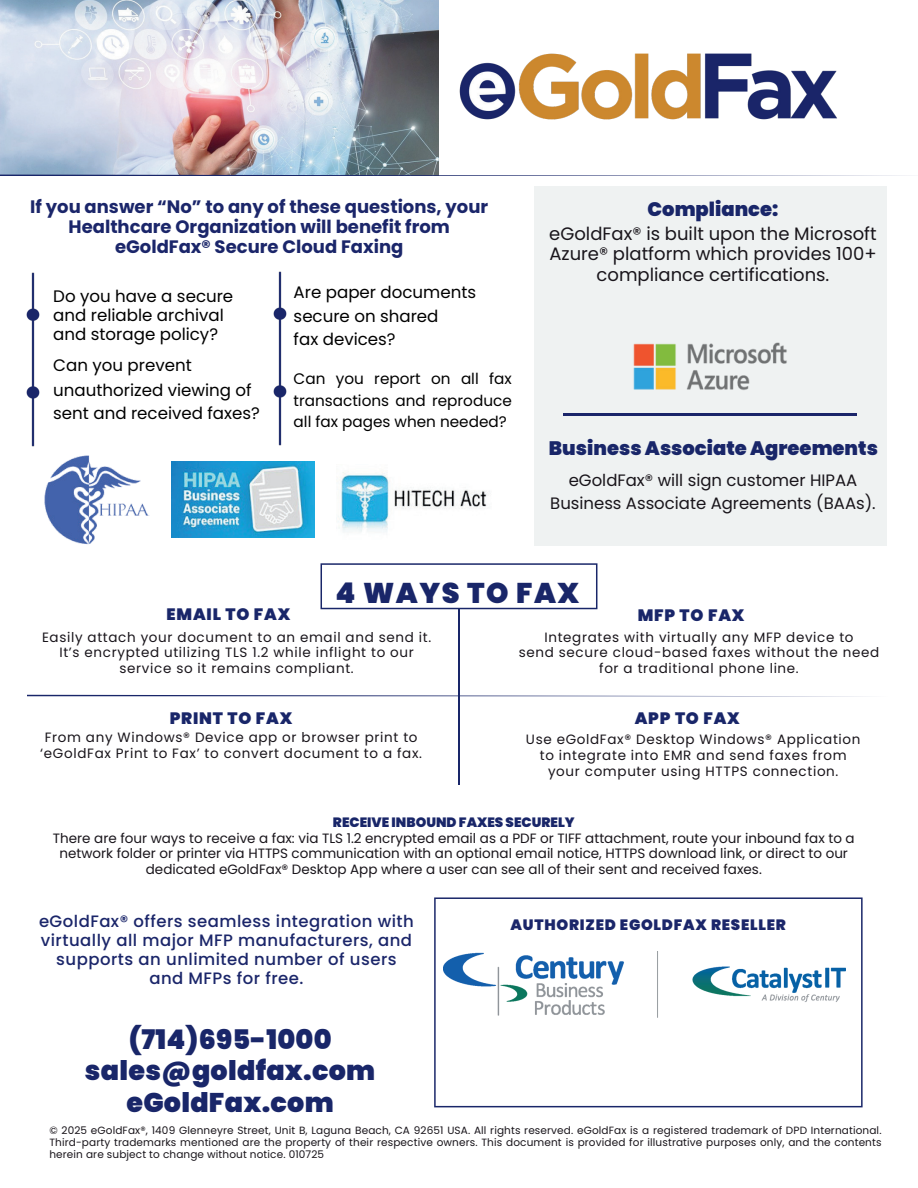
<style>
.page{position:relative;width:918px;height:1188px;background:#fff}
.page>*{position:absolute;margin:0;border:0;box-sizing:border-box;transform-origin:0 0}
.t1{font:900 28.5px "Poppins";letter-spacing:.05em;color:#192669}
.t2{font:900 27px/31.5px "Poppins";letter-spacing:.01em;color:#192669;text-align:center}
.t3{font:900 19.5px "Poppins";color:#192669}
.t4{font:700 18px/20.2px "Poppins";color:#1b266a;text-align:center}
.t5{font:18px/20.2px "Poppins";color:#19151b;text-align:center}
.t6{font:16.65px/19.2px "Poppins";color:#000}
.t7{font:500 16.5px/19.2px "Poppins";letter-spacing:.03em;color:#1b266a;text-align:center}
.t8{font:16.5px/22.5px "Poppins";color:#19151b;text-align:center}
.t9{font:900 16.5px "Poppins";letter-spacing:.05em;color:#192669}
.t10{font:15.3px/21.5px "Poppins";color:#000;text-align:justify}
.t11{font:900 15px "Poppins";letter-spacing:.05em;color:#1b266a}
.t12{font:13.5px/15.8px "Poppins";letter-spacing:.05em;color:#19151b;text-align:center}
.t13{font:13.5px/15.8px "Poppins";color:#19151b;text-align:center}
.t14{font:900 13.5px "Poppins";color:#192669}
.t15{font:10.5px/12.3px "Poppins";letter-spacing:.01em;color:#19151b;text-align:justify}
</style>
<div class="page">
<svg style="left:434px;top:897px;width:429px;height:210px"></svg>
<img style="left:459px;top:53px;width:378px;height:67px">
<img style="left:0;top:0;width:439px;height:175px">
<img style="left:26px;top:272px;width:14px;height:175px">
<img style="left:273px;top:271px;width:14px;height:175px">
<svg style="left:0;top:175px;width:907px;height:1px"></svg>
<svg style="left:27px;top:695px;width:681px;height:1px"></svg>
<hr style="left:458px;top:609px;width:2px;height:175px;background:#192669">
<svg style="left:321px;top:563px;width:276px;height:46px"></svg>
<img style="left:44px;top:455px;width:106px;height:90px">
<img style="left:172px;top:462px;width:143px;height:75px">
<img style="left:338px;top:472px;width:152px;height:60px">
<div style="left:534px;top:186px;width:353px;height:360px;background:#eff2f2"></div>
<img style="left:633px;top:342px;width:154px;height:48px">
<hr style="left:563px;top:414px;width:293px;height:1px;background:#1b266a">
<img style="left:443px;top:951px;width:402px;height:67px">
<h3 class="t4" style="left:30px;top:196px;width:460px">If you answer “No” to any of these questions, your<br>Healthcare Organization will benefit from eGoldFax® Secure Cloud Faxing</h3>
<h3 class="t3" style="left:648px;top:198px;width:132px">Compliance:</h3>
<h3 class="t5" style="left:549px;top:224px;width:329px">eGoldFax® is built upon the Microsoft<br>Azure® platform which provides 100+ compliance certifications.</h3>
<p class="t6" style="left:294px;top:281px;width:184px;line-height:23.7px">Are paper documents secure on shared<br>fax devices?</p>
<p class="t6" style="left:53px;top:287px;width:182px">Do you have a secure and reliable archival and storage policy?</p>
<p class="t6" style="left:53px;top:353px;width:208px;line-height:24.2px">Can you prevent unauthorized viewing of sent and received faxes?</p>
<p class="t10" style="left:294px;top:368px;width:220px">Can you report on all fax transactions and reproduce all fax pages when needed?</p>
<h3 class="t3" style="left:549px;top:437px;width:331px">Business Associate Agreements</h3>
<p class="t8" style="left:550px;top:469px;width:327px">eGoldFax® will sign customer HIPAA<br>Business Associate Agreements (BAAs).</p>
<p class="t9" style="left:167px;top:605px;width:125px">EMAIL TO FAX</p>
<h1 class="t1" style="left:335px;top:576px;width:245px">4 WAYS TO FAX</h1>
<p class="t9" style="left:638px;top:606px;width:108px">MFP TO FAX</p>
<p class="t12" style="left:42px;top:629px;width:391px">Easily attach your document to an email and send it.<br>It’s encrypted utilizing TLS 1.2 while inflight to our service so it remains compliant.</p>
<p class="t9" style="left:170px;top:709px;width:124px">PRINT TO FAX</p>
<p class="t12" style="left:40px;top:730px;width:383px">From any Windows® Device app or browser print to ‘eGoldFax Print to Fax’ to convert document to a fax.</p>
<p class="t12" style="left:519px;top:629px;width:362px">Integrates with virtually any MFP device to<br>send secure cloud-based faxes without the need for a traditional phone line.</p>
<p class="t9" style="left:635px;top:709px;width:107px">APP TO FAX</p>
<p class="t12" style="left:526px;top:732px;width:336px">Use eGoldFax® Desktop Windows® Application to integrate into EMR and send faxes from your computer using HTTPS connection.</p>
<p class="t14" style="left:333px;top:814px;width:243px">RECEIVE INBOUND FAXES SECURELY</p>
<p class="t13" style="left:53px;top:830px;width:803px">There are four ways to receive a fax: via TLS 1.2 encrypted email as a PDF or TIFF attachment, route your inbound fax to a network folder or printer via HTTPS communication with an optional email notice, HTTPS download link, or direct to our dedicated eGoldFax® Desktop App where a user can see all of their sent and received faxes.</p>
<p class="t7" style="left:39px;top:912px;width:376px">eGoldFax® offers seamless integration with virtually all major MFP manufacturers, and supports an unlimited number of users and MFPs for free.</p>
<h2 class="t2" style="left:85px;top:1024px;width:292px">(714)695-1000 sales@goldfax.com eGoldFax.com</h2>
<p class="t11" style="left:511px;top:916px;width:277px">AUTHORIZED EGOLDFAX RESELLER</p>
<p class="t15" style="left:49px;top:1124px;width:834px">© 2025 eGoldFax®, 1409 Glenneyre Street, Unit B, Laguna Beach, CA 92651 USA. All rights reserved. eGoldFax is a registered trademark of DPD International.<br>Third-party trademarks mentioned are the property of their respective owners. This document is provided for illustrative purposes only, and the contents herein are subject to change without notice. 010725</p>
</div>
